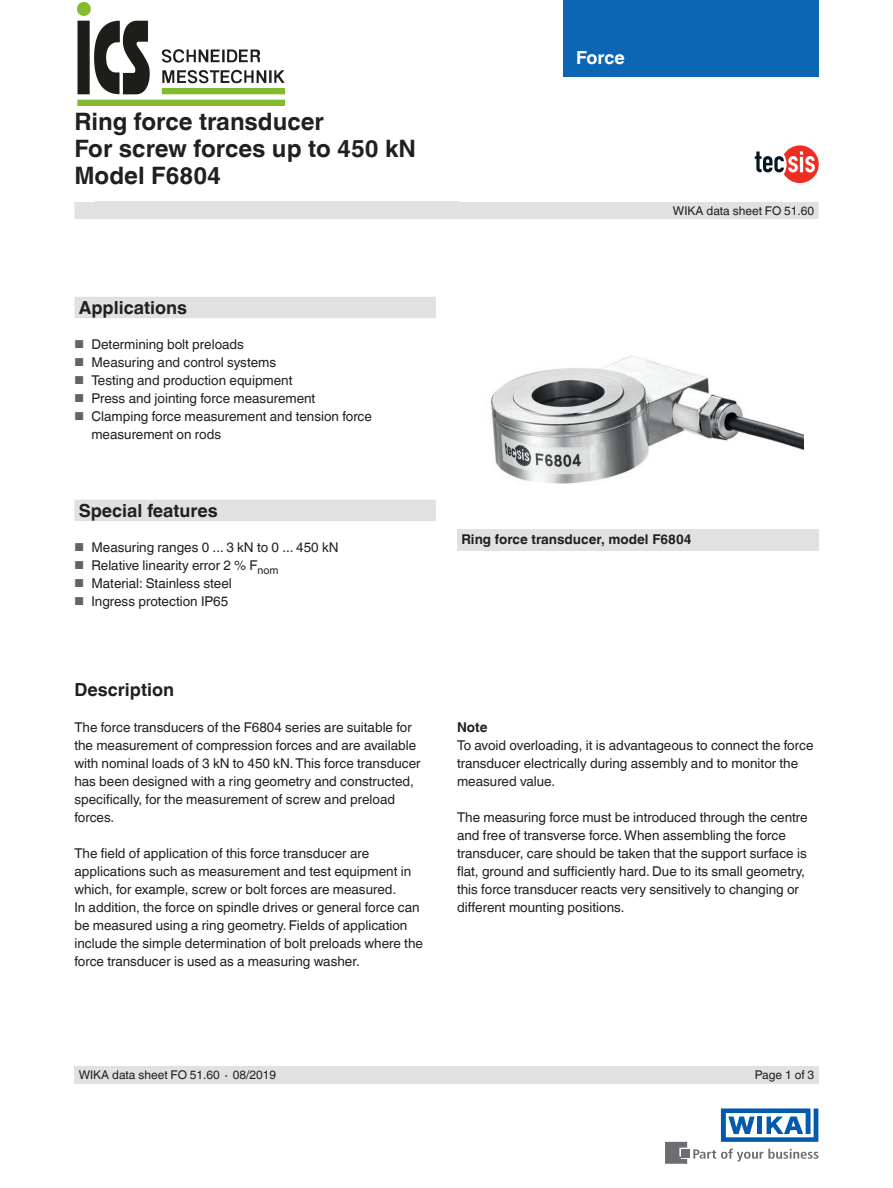
<style>
.page{position:relative;width:893px;height:1188px;background:#fff}
.page>*{position:absolute;margin:0;border:0;box-sizing:border-box;transform-origin:0 0}
.t1{font:700 24px/27px "Helvetica World";color:#231f20}
.t2{font:700 18px "Helvetica World";color:#231f20}
.t3{font:700 18px "Helvetica World";letter-spacing:-.005em;color:#fff}
.t4{font:13.5px/18px "Helvetica World";color:#231f20}
.t5{font:700 13.5px "Helvetica World";color:#231f20}
.t6{font:12px "Helvetica World";color:#231f20}
.s1{font-size:11.55px;color:#616466}
</style>
<div class="page">
<svg style="left:693px;top:1149px;width:126px;height:13px"></svg>
<div style="left:682px;top:1150px;width:8px;height:8px;background:#6c6d70"></div>
<svg style="left:665px;top:1142px;width:22px;height:22px"></svg>
<svg style="left:721px;top:1108px;width:97px;height:34px"></svg>
<div style="left:563px;top:0;width:256px;height:77px;background:#0d66b3"></div>
<div style="left:74px;top:202px;width:745px;height:17px;background:#e1e2e0"></div>
<div style="left:96px;top:202px;width:363px;height:17px;background:#e1e2e0"></div>
<div style="left:74px;top:1066px;width:745px;height:18px;background:#e1e2e0"></div>
<svg style="left:755px;top:145px;width:64px;height:38px"></svg>
<img style="left:490px;top:355px;width:313px;height:129px">
<svg style="left:74px;top:297px;width:362px;height:224px"></svg>
<div style="left:457px;top:529px;width:362px;height:21px;background:#e1e2e0"></div>
<img style="left:77px;top:2px;width:208px;height:104px">
<h1 class="t1" style="left:74px;top:108px;width:343px">Ring force transducer<br>For screw forces up to 450 kN<br>Model F6804</h1>
<h2 class="t2" style="left:79px;top:297px;width:110px">Applications</h2>
<p class="t4" style="left:74px;top:336px;width:171px"><span class="s1">■</span> Determining bolt preloads</p>
<p class="t4" style="left:74px;top:354px;width:203px"><span class="s1">■</span> Measuring and control systems</p>
<p class="t4" style="left:74px;top:372px;width:220px"><span class="s1">■</span> Testing and production equipment</p>
<p class="t4" style="left:74px;top:390px;width:242px"><span class="s1">■</span> Press and jointing force measurement</p>
<p class="t4" style="left:91px;top:408px;width:282px;text-indent:-17px"><span class="s1">■</span> Clamping force measurement and tension force measurement on rods</p>
<h2 class="t2" style="left:79px;top:500px;width:141px">Special features</h2>
<p class="t4" style="left:74px;top:538px;width:266px"><span class="s1">■</span> Measuring ranges 0 ... 3 kN to 0 ... 450 kN</p>
<p class="t4" style="left:74px;top:556px;width:206px"><span class="s1">■</span> Relative linearity error 2 % F<sub>nom</sub></p>
<p class="t4" style="left:74px;top:574px;width:159px"><span class="s1">■</span> Material: Stainless steel</p>
<p class="t4" style="left:74px;top:592px;width:155px"><span class="s1">■</span> Ingress protection IP65</p>
<h2 class="t2" style="left:74px;top:679px;width:101px">Description</h2>
<p class="t4" style="left:74px;top:719px;width:348px">The force transducers of the F6804 series are suitable for the measurement of compression forces and are available with nominal loads of 3 kN to 450 kN. This force transducer has been designed with a ring geometry and constructed, specifically, for the measurement of screw and preload forces.</p>
<p class="t4" style="left:74px;top:845px;width:350px">The field of application of this force transducer are applications such as measurement and test equipment in which, for example, screw or bolt forces are measured.<br>In addition, the force on spindle drives or general force can be measured using a ring geometry. Fields of application include the simple determination of bolt preloads where the force transducer is used as a measuring washer.</p>
<h2 class="t3" style="left:576px;top:47px;width:50px">Force</h2>
<p class="t6" style="left:673px;top:204px;width:143px">WIKA data sheet FO 51.60</p>
<p class="t5" style="left:461px;top:532px;width:232px">Ring force transducer, model F6804</p>
<p class="t5" style="left:457px;top:720px;width:32px">Note</p>
<p class="t4" style="left:457px;top:737px;width:358px">To avoid overloading, it is advantageous to connect the force transducer electrically during assembly and to monitor the measured value.</p>
<p class="t4" style="left:457px;top:809px;width:352px">The measuring force must be introduced through the centre and free of transverse force. When assembling the force transducer, care should be taken that the support surface is flat, ground and sufficiently hard. Due to its small geometry, this force transducer reacts very sensitively to changing or different mounting positions.</p>
<p class="t6" style="left:79px;top:1068px;width:199px">WIKA data sheet FO 51.60 ∙ 08/2019</p>
<p class="t6" style="left:755px;top:1068px;width:61px">Page 1 of 3</p>
</div>
